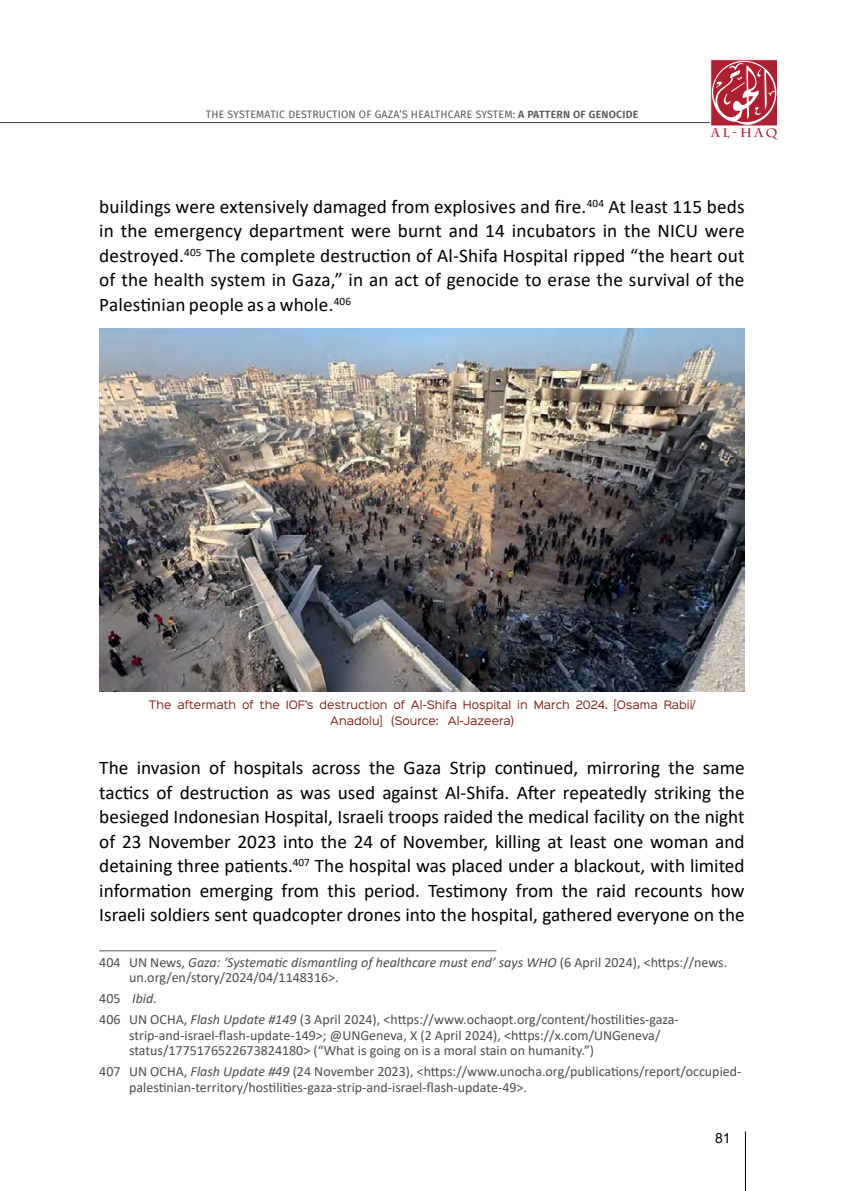
<style>
.page{position:relative;width:844px;height:1191px;background:#fff}
.page>*{position:absolute;margin:0;border:0;box-sizing:border-box;transform-origin:0 0}
.t1{font:19.25px/24.5px "Calibri";color:#000;text-align:justify}
.t2{font:14px/15.8px "Calibri";color:#4d4d4f}
.t3{font:14px "Arial";color:#000}
.t4{font:700 12.25px "Charlemagne Std";color:#ad2032}
.t5{font:10.5px/15.8px "Sinkin Sans 400";color:#7f2119;text-align:center}
.t6{font:10.5px "Fira Sans";letter-spacing:.02em;color:#58595b}
.s1{font-weight:600}
.s2{font-style:italic}
</style>
<div class="page">
<hr style="left:0;top:122px;width:724px;height:1px;background:#414042">
<svg style="left:710px;top:60px;width:67px;height:66px"></svg>
<svg style="left:710px;top:61px;width:66px;height:65px;background:#c15866"></svg>
<hr style="left:745px;top:1131px;width:1px;height:60px;background:#000">
<hr style="left:99px;top:950px;width:397px;height:1px;background:#58595b">
<img style="left:99px;top:329px;width:645px;height:362px">
<p class="t6" style="left:206px;top:107px;width:434px">THE SYSTEMATIC DESTRUCTION OF GAZA’S HEALTHCARE SYSTEM: <span class="s1">A PATTERN OF GENOCIDE</span></p>
<p class="t4" style="left:711px;top:126px;width:68px">AL-HAQ</p>
<p class="t1" style="left:99px;top:194px;width:646px">buildings were extensively damaged from explosives and fire.<sup>404</sup> At least 115 beds in the emergency department were burnt and 14 incubators in the NICU were destroyed.<sup>405</sup> The complete destruction of Al-Shifa Hospital ripped “the heart out of the health system in Gaza,” in an act of genocide to erase the survival of the Palestinian people as a whole.<sup>406</sup></p>
<p class="t5" style="left:149px;top:696px;width:547px">The aftermath of the IOF’s destruction of Al-Shifa Hospital in March 2024. [Osama Rabii/<br>Anadolu] (Source: Al-Jazeera)</p>
<p class="t1" style="left:99px;top:755px;width:646px">The invasion of hospitals across the Gaza Strip continued, mirroring the same tactics of destruction as was used against Al-Shifa. After repeatedly striking the besieged Indonesian Hospital, Israeli troops raided the medical facility on the night of 23 November 2023 into the 24 of November, killing at least one woman and detaining three patients.<sup>407</sup> The hospital was placed under a blackout, with limited information emerging from this period. Testimony from the raid recounts how Israeli soldiers sent quadcopter drones into the hospital, gathered everyone on the</p>
<p class="t2" style="left:129px;top:953px;width:599px;text-indent:-30px">404 UN News, <span class="s2">Gaza: ‘Systematic dismantling of healthcare must end’ says WHO</span> (6 April 2024), &lt;https://news. un.org/en/story/2024/04/1148316&gt;.</p>
<p class="t2" style="left:99px;top:987px;width:581px;line-height:20.7px">405 <span class="s2">Ibid.<br></span>406 UN OCHA, <span class="s2">Flash Update #149</span> (3 April 2024), &lt;https://www.ochaopt.org/content/hostilities-gaza-</p>
<p class="t2" style="left:129px;top:1026px;width:532px">strip-and-israel-flash-update-149&gt;; @UNGeneva, X (2 April 2024), &lt;https://x.com/UNGeneva/ status/1775176522673824180&gt; (“What is going on is a moral stain on humanity.”)</p>
<p class="t2" style="left:129px;top:1063px;width:613px;text-indent:-30px">407 UN OCHA, <span class="s2">Flash Update #49</span> (24 November 2023), &lt;https://www.unocha.org/publications/report/occupied&shy;palestinian-territory/hostilities-gaza-strip-and-israel-flash-update-49&gt;.</p>
<p class="t3" style="left:714px;top:1128px;width:17px">81</p>
</div>
